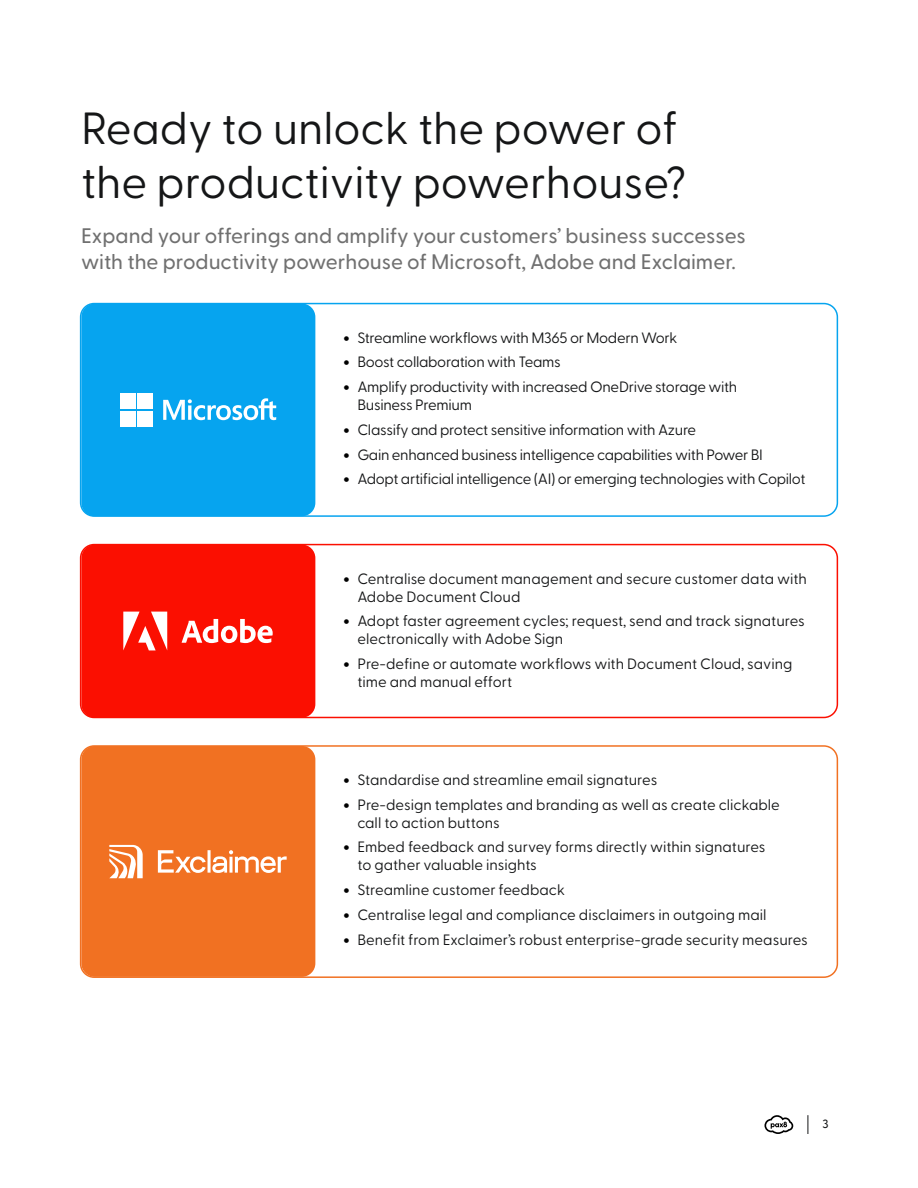
<style>
.page{position:relative;width:918px;height:1188px;background:#fff}
.page>*{position:absolute;margin:0;border:0;box-sizing:border-box;transform-origin:0 0}
.t1{font:45px/54px "Greycliff CF";color:#151617}
.t2{font:500 21px/25.2px "Greycliff CF";color:#707070}
.t3{font:15px/18px "Greycliff CF";letter-spacing:-.005em;color:#151617}
.t4{font:500 12px "Greycliff CF";color:#151617}
.s1{font-weight:600;font-size:27px;color:#000}
</style>
<div class="page">
<div style="left:81px;top:304px;width:234px;height:212px;background:#06a4ef;border-radius:14px"></div>
<div style="left:80px;top:303px;width:758px;height:214px;border:2px solid #06a4ef;border-radius:14px"></div>
<div style="left:81px;top:545px;width:234px;height:173px;background:#fb0f01;border-radius:14px"></div>
<div style="left:80px;top:544px;width:758px;height:174px;border:2px solid #fb0f01;border-radius:14px"></div>
<div style="left:81px;top:746px;width:234px;height:231px;background:#f17122;border-radius:14px"></div>
<div style="left:80px;top:745px;width:758px;height:233px;border:2px solid #f17122;border-radius:14px"></div>
<svg style="left:182px;top:619px;width:91px;height:24px"></svg>
<svg style="left:123px;top:612px;width:44px;height:38px"></svg>
<svg style="left:163px;top:398px;width:113px;height:22px"></svg>
<div style="left:120px;top:393px;width:16px;height:16px;background:#fff"></div>
<div style="left:137px;top:393px;width:16px;height:16px;background:#fff"></div>
<div style="left:120px;top:411px;width:16px;height:16px;background:#fff"></div>
<div style="left:137px;top:411px;width:16px;height:16px;background:#fff"></div>
<svg style="left:109px;top:845px;width:178px;height:33px"></svg>
<svg style="left:764px;top:1115px;width:29px;height:19px"></svg>
<svg style="left:808px;top:1115px;width:1px;height:19px"></svg>
<h1 class="t1" style="left:81px;top:98px;width:607px">Ready to unlock the power of the productivity powerhouse?</h1>
<h2 class="t2" style="left:81px;top:222px;width:666px">Expand your offerings and amplify your customers’ business successes with the productivity powerhouse of Microsoft, Adobe and Exclaimer.</h2>
<p class="t3" style="left:342px;top:327px;width:337px"><span class="s1">•</span> Streamline workflows with M365 or Modern Work</p>
<p class="t3" style="left:342px;top:352px;width:220px"><span class="s1">•</span> Boost collaboration with Teams</p>
<p class="t3" style="left:357px;top:377px;width:382px;text-indent:-15px"><span class="s1">•</span> Amplify productivity with increased OneDrive storage with<br>Business Premium</p>
<p class="t3" style="left:342px;top:419px;width:355px"><span class="s1">•</span> Classify and protect sensitive information with Azure</p>
<p class="t3" style="left:342px;top:444px;width:422px"><span class="s1">•</span> Gain enhanced business intelligence capabilities with Power BI</p>
<p class="t3" style="left:342px;top:469px;width:465px"><span class="s1">•</span> Adopt artificial intelligence (AI) or emerging technologies with Copilot</p>
<p class="t3" style="left:357px;top:568px;width:451px;text-indent:-15px"><span class="s1">•</span> Centralise document management and secure customer data with<br>Adobe Document Cloud</p>
<p class="t3" style="left:357px;top:611px;width:449px;text-indent:-15px"><span class="s1">•</span> Adopt faster agreement cycles; request, send and track signatures electronically with Adobe Sign</p>
<p class="t3" style="left:357px;top:654px;width:437px;text-indent:-15px"><span class="s1">•</span> Pre-define or automate workflows with Document Cloud, saving time and manual effort</p>
<p class="t3" style="left:342px;top:770px;width:316px"><span class="s1">•</span> Standardise and streamline email signatures</p>
<p class="t3" style="left:357px;top:794px;width:424px;text-indent:-15px"><span class="s1">•</span> Pre-design templates and branding as well as create clickable call to action buttons</p>
<p class="t3" style="left:357px;top:837px;width:410px;text-indent:-15px"><span class="s1">•</span> Embed feedback and survey forms directly within signatures to gather valuable insights</p>
<p class="t3" style="left:342px;top:880px;width:224px"><span class="s1">•</span> Streamline customer feedback</p>
<p class="t3" style="left:342px;top:905px;width:426px"><span class="s1">•</span> Centralise legal and compliance disclaimers in outgoing mail</p>
<p class="t3" style="left:342px;top:929px;width:467px"><span class="s1">•</span> Benefit from Exclaimer’s robust enterprise-grade security measures</p>
<p class="t4" style="left:823px;top:1115px;width:8px">3</p>
</div>
